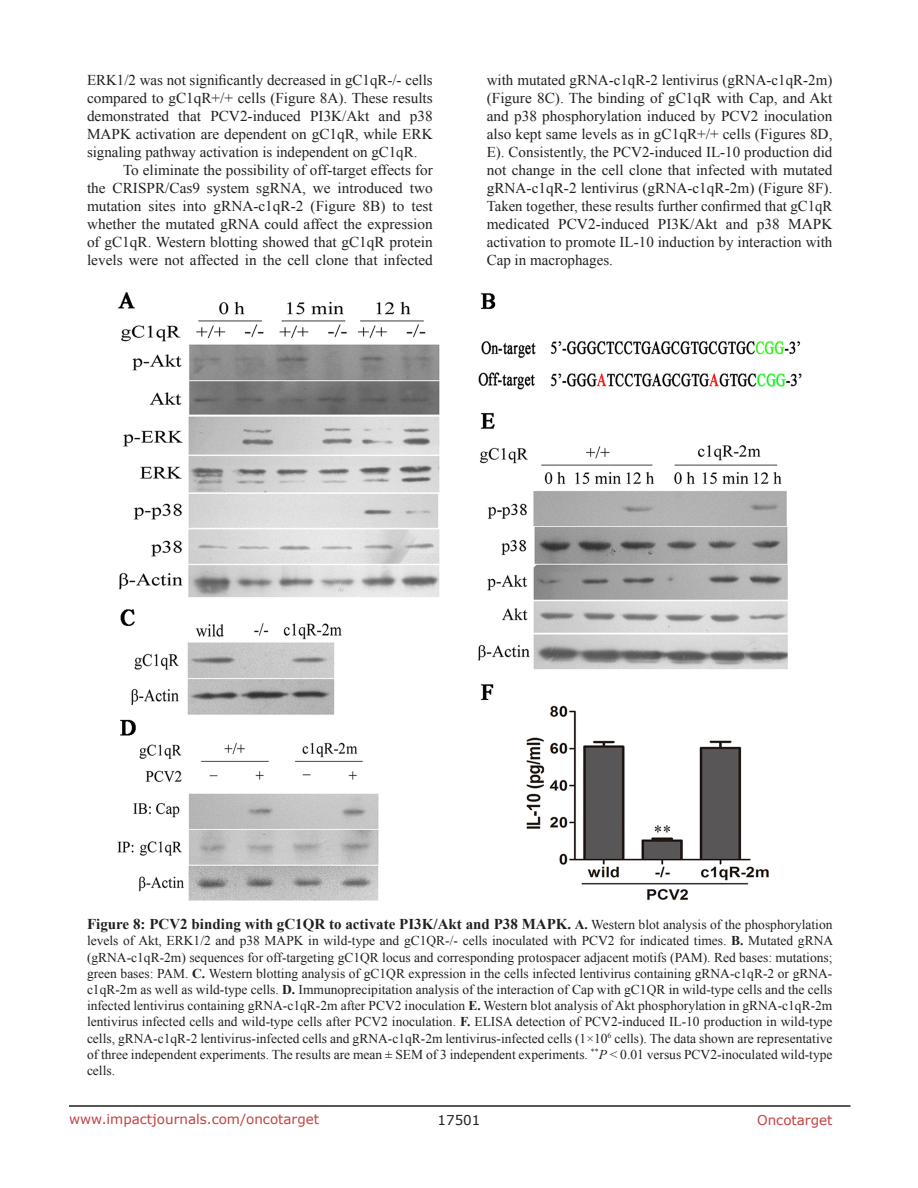
<style>
.page{position:relative;width:918px;height:1188px;background:#fff}
.page>*{position:absolute;margin:0;border:0;box-sizing:border-box;transform-origin:0 0}
.BodyText{font:15px/18px "Times New Roman";color:#231f20;text-align:justify}
.figuretext{font:700 15px "Times New Roman";color:#231f20}
.figuretext-2{font:13.5px/16.2px "Times New Roman";color:#231f20;text-align:justify}
.t1{font:13.5px "Verdana";color:#c24141}
.t2{font:13.5px "Verdana";color:#231f20}
.s1{font-size:13.5px}
.s2{font-weight:400;font-size:13.5px}
.s3{font-weight:700}
.s4{font-style:italic}
</style>
<div class="page">
<hr style="left:69px;top:1105px;width:781px;height:2px;background:#231f20">
<img style="left:117px;top:292px;width:685px;height:609px">
<p class="BodyText" style="left:87px;top:71px;width:347px">ERK1/2 was not significantly decreased in gC1qR-/- cells compared to gC1qR+/+ cells (Figure 8A). These results demonstrated that PCV2-induced PI3K/Akt and p38<br>MAPK activation are dependent on gC1qR, while ERK signaling pathway activation is independent on gC1qR.</p>
<p class="BodyText" style="left:87px;top:161px;width:347px;text-indent:36px">To eliminate the possibility of off-target effects for the CRISPR/Cas9 system sgRNA, we introduced two mutation sites into gRNA-c1qR-2 (Figure 8B) to test whether the mutated gRNA could affect the expression of gC1qR. Western blotting showed that gC1qR protein levels were not affected in the cell clone that infected</p>
<p class="BodyText" style="left:487px;top:71px;width:347px">with mutated gRNA-c1qR-2 lentivirus (gRNA-c1qR-2m) (Figure 8C). The binding of gC1qR with Cap, and Akt and p38 phosphorylation induced by PCV2 inoculation also kept same levels as in gC1qR+/+ cells (Figures 8D, E). Consistently, the PCV2-induced IL-10 production did not change in the cell clone that infected with mutated gRNA-c1qR-2 lentivirus (gRNA-c1qR-2m) (Figure 8F).<br>Taken together, these results further confirmed that gC1qR medicated PCV2-induced PI3K/Akt and p38 MAPK activation to promote IL-10 induction by interaction with Cap in macrophages.</p>
<p class="figuretext" style="left:87px;top:914px;width:747px">Figure 8: PCV2 binding with gC1QR to activate PI3K/Akt and P38 MAPK. <span class="s1">A.</span> <span class="s2">Western blot analysis of the phosphorylation</span></p>
<p class="figuretext-2" style="left:87px;top:932px;width:748px">levels of Akt, ERK1/2 and p38 MAPK in wild-type and gC1QR-/- cells inoculated with PCV2 for indicated times. <span class="s3">B.</span> Mutated gRNA (gRNA-c1qR-2m) sequences for off-targeting gC1QR locus and corresponding protospacer adjacent motifs (PAM). Red bases: mutations; green bases: PAM. <span class="s3">C.</span> Western blotting analysis of gC1QR expression in the cells infected lentivirus containing gRNA-c1qR-2 or gRNA&shy;c1qR-2m as well as wild-type cells. <span class="s3">D.</span> Immunoprecipitation analysis of the interaction of Cap with gC1QR in wild-type cells and the cells infected lentivirus containing gRNA-c1qR-2m after PCV2 inoculation <span class="s3">E.</span> Western blot analysis of Akt phosphorylation in gRNA-c1qR-2m lentivirus infected cells and wild-type cells after PCV2 inoculation. <span class="s3">F.</span> ELISA detection of PCV2-induced IL-10 production in wild-type cells, gRNA-c1qR-2 lentivirus-infected cells and gRNA-c1qR-2m lentivirus-infected cells (1×10<sup>6</sup> cells). The data shown are representative of three independent experiments. The results are mean ± SEM of 3 independent experiments. <sup>**</sup><span class="s4">P</span> &lt; 0.01 versus PCV2-inoculated wild-type cells.</p>
<p class="t1" style="left:69px;top:1110px;width:252px">www.impactjournals.com/oncotarget</p>
<p class="t2" style="left:438px;top:1111px;width:44px">17501</p>
<p class="t1" style="left:757px;top:1111px;width:77px">Oncotarget</p>
</div>
